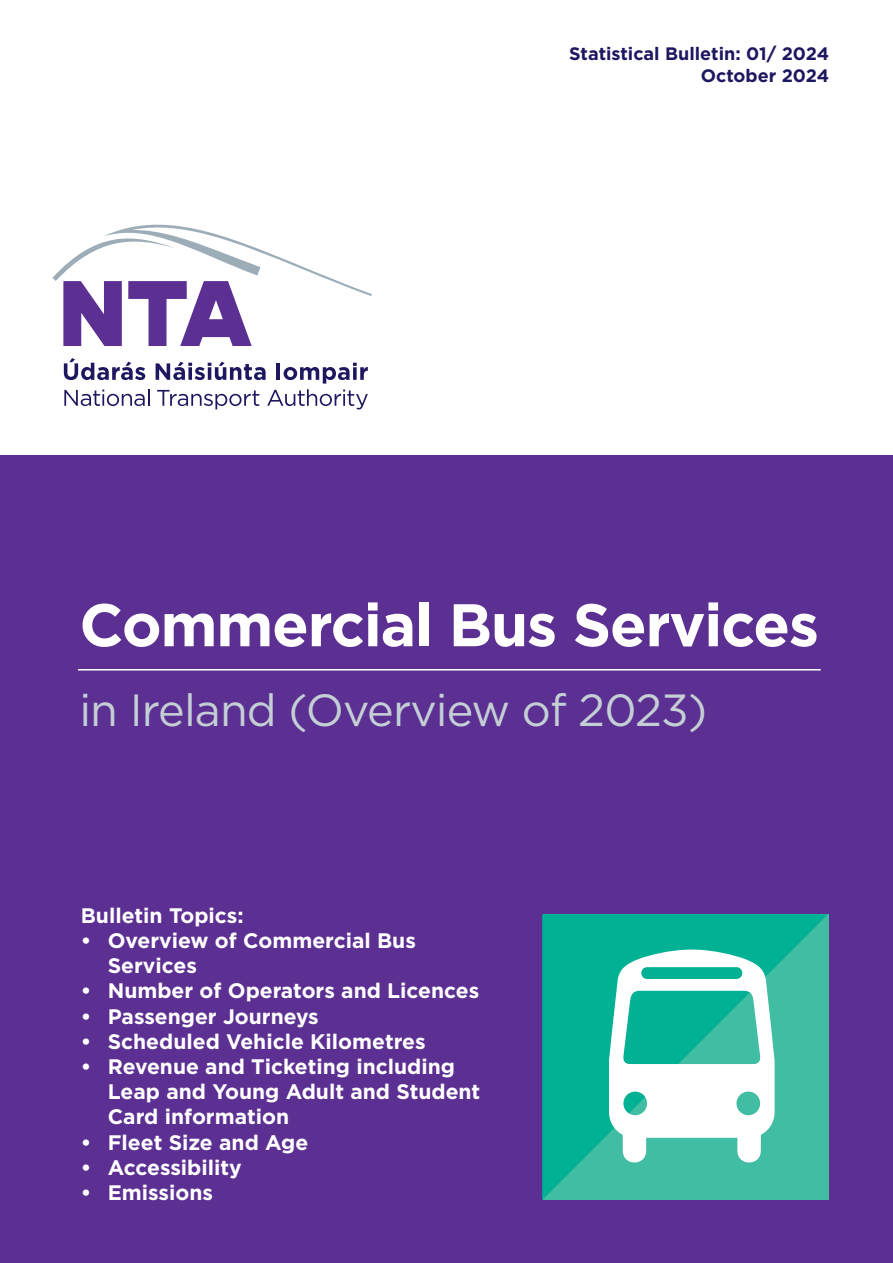
<style>
.page{position:relative;width:893px;height:1263px;background:#fff}
.page>*{position:absolute;margin:0;border:0;box-sizing:border-box;transform-origin:0 0}
.t1{font:700 60px "Gotham Pro";letter-spacing:-.02em;color:#fff}
.t2{font:45px "Gotham";letter-spacing:-.02em;color:#c4cfd5}
.t3{font:700 21px/25.2px "Gotham Pro";color:#fff}
.t4{font:700 18px/21.6px "Gotham Pro";color:#1d1761;text-align:right}
</style>
<div class="page">
<div style="left:0;top:455px;width:893px;height:808px;background:#5c2f92"></div>
<svg style="left:52px;top:225px;width:320px;height:121px"></svg>
<svg style="left:64px;top:389px;width:86px;height:17px"></svg>
<svg style="left:64px;top:358px;width:81px;height:22px"></svg>
<svg style="left:156px;top:362px;width:212px;height:47px"></svg>
<hr style="left:78px;top:669px;width:743px;height:1px;background:#fff">
<svg style="left:542px;top:914px;width:286px;height:286px;background:#1eb69b"></svg>
<svg style="left:609px;top:949px;width:166px;height:217px;background:#8fdacd"></svg>
<p class="t4" style="left:569px;top:43px;width:261px">Statistical Bulletin: 01/ 2024<br>October 2024</p>
<h1 class="t1" style="left:79px;top:590px;width:741px">Commercial Bus Services</h1>
<h2 class="t2" style="left:79px;top:681px;width:630px">in Ireland (Overview of 2023)</h2>
<p class="t3" style="left:81px;top:902px;width:164px">Bulletin Topics:</p>
<p class="t3" style="left:108px;top:927px;width:310px;text-indent:-27px">• Overview of Commercial Bus<br>Services</p>
<p class="t3" style="left:81px;top:978px;width:400px">• Number of Operators and Licences</p>
<p class="t3" style="left:81px;top:1003px;width:240px">• Passenger Journeys</p>
<p class="t3" style="left:81px;top:1028px;width:346px">• Scheduled Vehicle Kilometres</p>
<p class="t3" style="left:108px;top:1053px;width:374px;text-indent:-27px">• Revenue and Ticketing including<br>Leap and Young Adult and Student<br>Card information</p>
<p class="t3" style="left:81px;top:1129px;width:229px">• Fleet Size and Age</p>
<p class="t3" style="left:81px;top:1154px;width:163px">• Accessibility</p>
<p class="t3" style="left:81px;top:1179px;width:134px">• Emissions</p>
</div>
